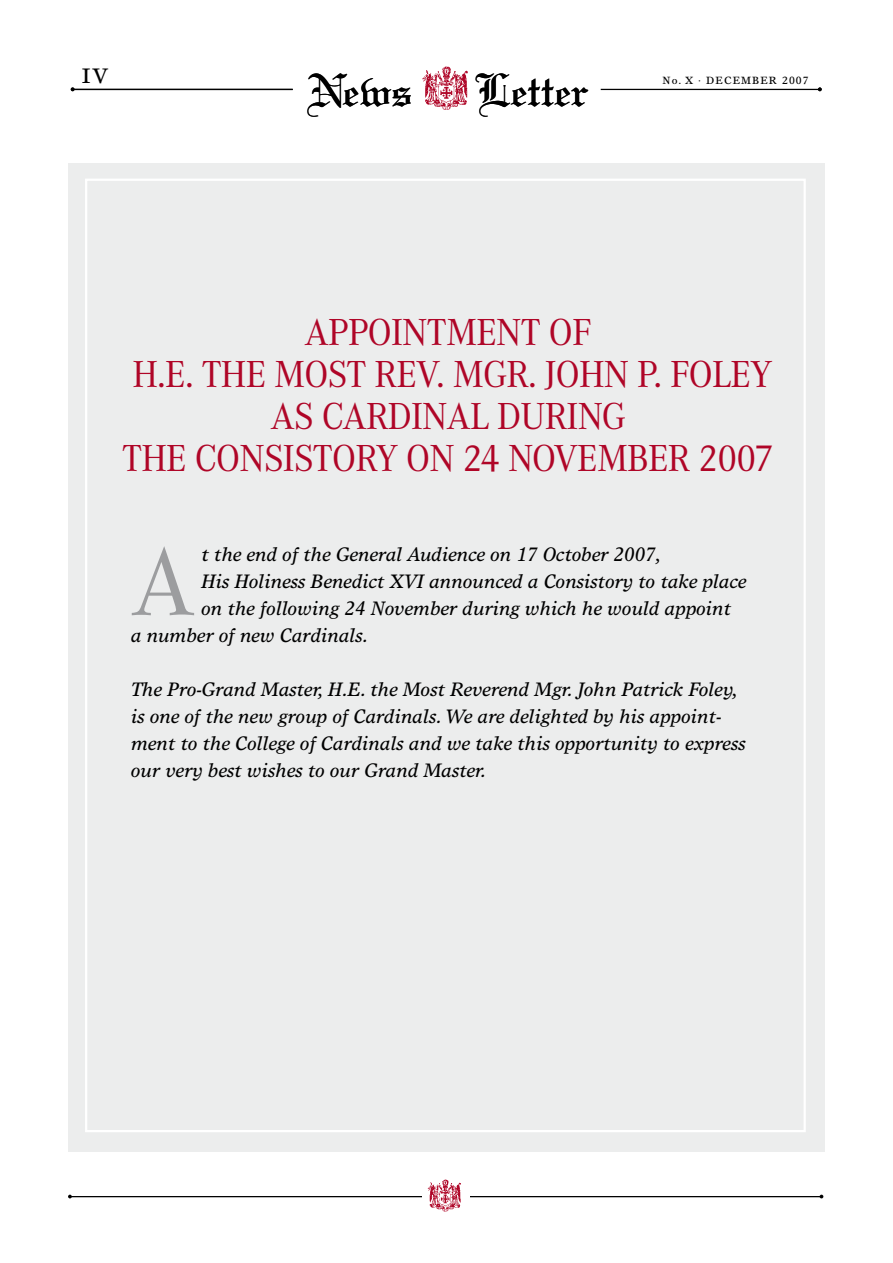
<style>
.page{position:relative;width:893px;height:1263px;background:#fff}
.page>*{position:absolute;margin:0;border:0;box-sizing:border-box;transform-origin:0 0}
.t1{font:100.05px "Corporate A";color:#9c9d9f}
.t2{font:49.35px "Linotext";color:#000}
.t3{font:39px/42px "Corporate A";letter-spacing:-.02em;color:#af0527;text-align:center}
.t4{font:21px "Times Europa";color:#000}
.t5{font:italic 19.5px/27px "Times Europa";color:#000}
.t6{font:10.5px "Times Europa";letter-spacing:.1em;color:#000}
</style>
<div class="page">
<hr style="left:601px;top:89px;width:219px;height:1px;background:#000">
<div style="left:68px;top:163px;width:757px;height:988px;background:#eceded"></div>
<hr style="left:70px;top:1196px;width:753px;height:1px;background:#000">
<div style="left:422px;top:1184px;width:47px;height:19px;background:#fff"></div>
<img style="left:427px;top:1179px;width:34px;height:33px">
<svg style="left:422px;top:66px;width:46px;height:44px"></svg>
<hr style="left:74px;top:89px;width:219px;height:1px;background:#000">
<svg style="left:71px;top:87px;width:4px;height:4px"></svg>
<svg style="left:818px;top:87px;width:4px;height:4px"></svg>
<p class="t4" style="left:82px;top:64px;width:28px">IV</p>
<h2 class="t2" style="left:307px;top:61px;width:107px">News</h2>
<h2 class="t2" style="left:475px;top:61px;width:116px">Letter</h2>
<p class="t6" style="left:662px;top:74px;width:148px">No. X · DECEMBER 2007</p>
<h3 class="t3" style="left:122px;top:312px;width:653px">APPOINTMENT OF<br>H.E. THE MOST REV. MGR. JOHN P. FOLEY<br>AS CARDINAL DURING<br>THE CONSISTORY ON 24 NOVEMBER 2007</h3>
<h1 class="t1" style="left:131px;top:527px;width:66px">A</h1>
<p class="t5" style="left:201px;top:540px;width:461px">t the end of the General Audience on 17 October 2007,</p>
<p class="t5" style="left:201px;top:567px;width:547px">His Holiness Benedict XVI announced a Consistory to take place</p>
<p class="t5" style="left:201px;top:594px;width:531px">on the following 24 November during which he would appoint</p>
<p class="t5" style="left:131px;top:621px;width:239px">a number of new Cardinals.</p>
<p class="t5" style="left:131px;top:675px;width:616px">The Pro-Grand Master, H.E. the Most Reverend Mgr. John Patrick Foley, is one of the new group of Cardinals. We are delighted by his appoint&shy;ment to the College of Cardinals and we take this opportunity to express our very best wishes to our Grand Master.</p>
</div>
